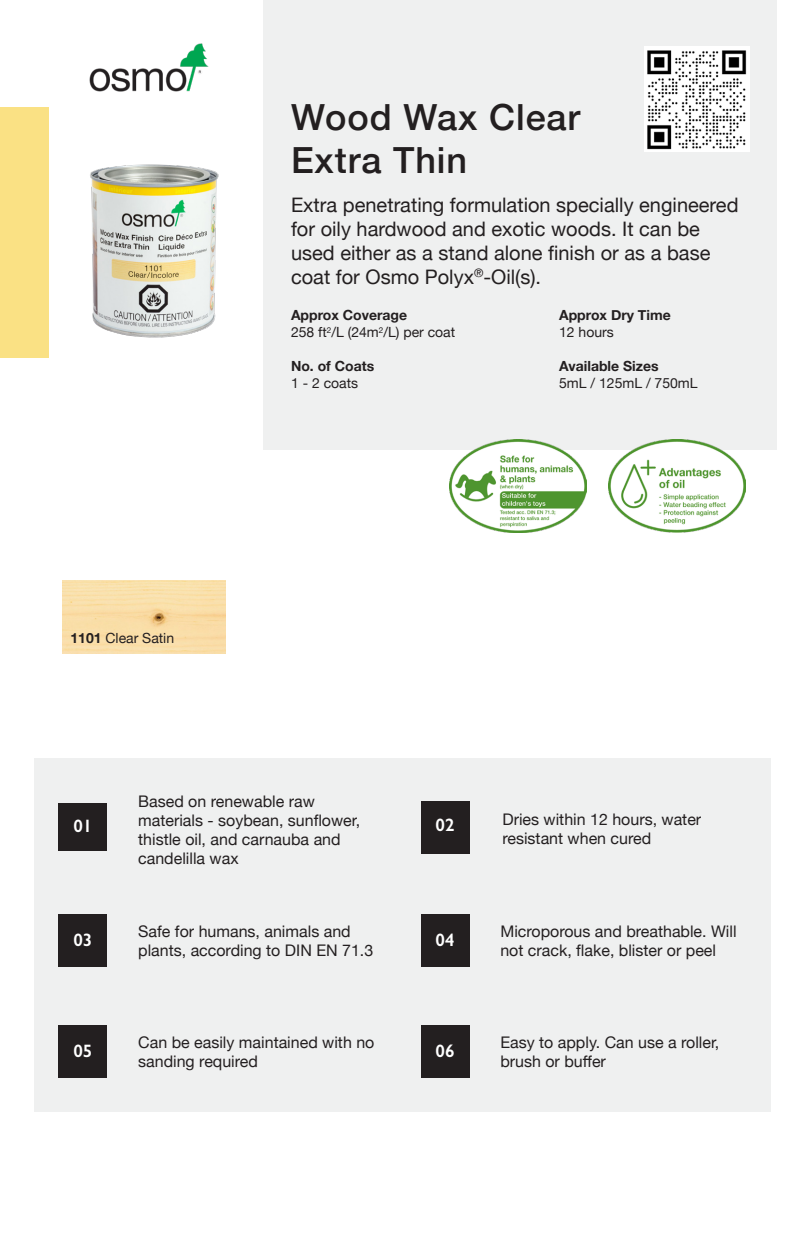
<style>
.page{position:relative;width:805px;height:1242px;background:#fff}
.page>*{position:absolute;margin:0;border:0;box-sizing:border-box;transform-origin:0 0}
.t1{font:500 36px/43.2px "Helvetica Neue";letter-spacing:.025em;color:#231f20}
.t2{font:20px/24px "Helvetica Neue";color:#231f20}
.t3{font:600 18px "Gill Sans";color:#fff}
.t4{font:16px/19.2px "Helvetica Neue";color:#231f20}
.t5{font:14px "Helvetica Neue";color:#231f20}
.t6{font:700 14px "Helvetica Neue";color:#231f20}
.s1{font-weight:700}
</style>
<div class="page">
<div style="left:264px;top:0;width:513px;height:449px;background:#eff0f0"></div>
<img style="left:90px;top:164px;width:129px;height:174px">
<img style="left:89px;top:43px;width:120px;height:49px">
<img style="left:644px;top:47px;width:106px;height:105px">
<img style="left:63px;top:580px;width:162px;height:73px">
<div style="left:0;top:108px;width:48px;height:250px;background:#fae184"></div>
<img style="left:609px;top:439px;width:136px;height:93px">
<img style="left:450px;top:439px;width:136px;height:93px">
<div style="left:34px;top:758px;width:737px;height:353px;background:#eff0f0"></div>
<div style="left:59px;top:914px;width:48px;height:52px;background:#231f20"></div>
<div style="left:421px;top:914px;width:48px;height:52px;background:#231f20"></div>
<div style="left:421px;top:801px;width:48px;height:52px;background:#231f20"></div>
<div style="left:59px;top:1025px;width:48px;height:52px;background:#231f20"></div>
<div style="left:421px;top:1025px;width:48px;height:52px;background:#231f20"></div>
<div style="left:59px;top:802px;width:48px;height:48px;background:#231f20"></div>
<p class="t1" style="left:291px;top:92px;width:291px">Wood Wax Clear<br>Extra Thin</p>
<p class="t5" style="left:70px;top:627px;width:105px"><span class="s1">1101</span> Clear Satin</p>
<p class="t2" style="left:291px;top:194px;width:449px">Extra penetrating formulation specially engineered for oily hardwood and exotic woods. It can be used either as a stand alone finish or as a base coat for Osmo Polyx<sup>®</sup>-Oil(s).</p>
<p class="t6" style="left:291px;top:304px;width:118px">Approx Coverage</p>
<p class="t5" style="left:291px;top:322px;width:166px">258 ft<sup>2</sup>/L (24m<sup>2</sup>/L) per coat</p>
<p class="t6" style="left:291px;top:355px;width:85px">No. of Coats</p>
<p class="t5" style="left:291px;top:372px;width:69px">1 - 2 coats</p>
<p class="t6" style="left:559px;top:304px;width:113px">Approx Dry Time</p>
<p class="t5" style="left:559px;top:322px;width:56px">12 hours</p>
<p class="t6" style="left:559px;top:355px;width:101px">Available Sizes</p>
<p class="t5" style="left:559px;top:372px;width:140px">5mL / 125mL / 750mL</p>
<p class="t4" style="left:138px;top:792px;width:223px">Based on renewable raw materials - soybean, sunflower, thistle oil, and carnauba and candelilla wax</p>
<p class="t3" style="left:73px;top:815px;width:21px">01</p>
<p class="t4" style="left:502px;top:810px;width:200px">Dries within 12 hours, water resistant when cured</p>
<p class="t3" style="left:436px;top:814px;width:21px">02</p>
<p class="t3" style="left:73px;top:929px;width:21px">03</p>
<p class="t4" style="left:138px;top:922px;width:237px">Safe for humans, animals and plants, according to DIN EN 71.3</p>
<p class="t3" style="left:436px;top:929px;width:21px">04</p>
<p class="t4" style="left:500px;top:922px;width:238px">Microporous and breathable. Will not crack, flake, blister or peel</p>
<p class="t4" style="left:138px;top:1033px;width:238px">Can be easily maintained with no sanding required</p>
<p class="t4" style="left:500px;top:1033px;width:221px">Easy to apply. Can use a roller, brush or buffer</p>
<p class="t3" style="left:73px;top:1040px;width:21px">05</p>
<p class="t3" style="left:436px;top:1040px;width:21px">06</p>
</div>
